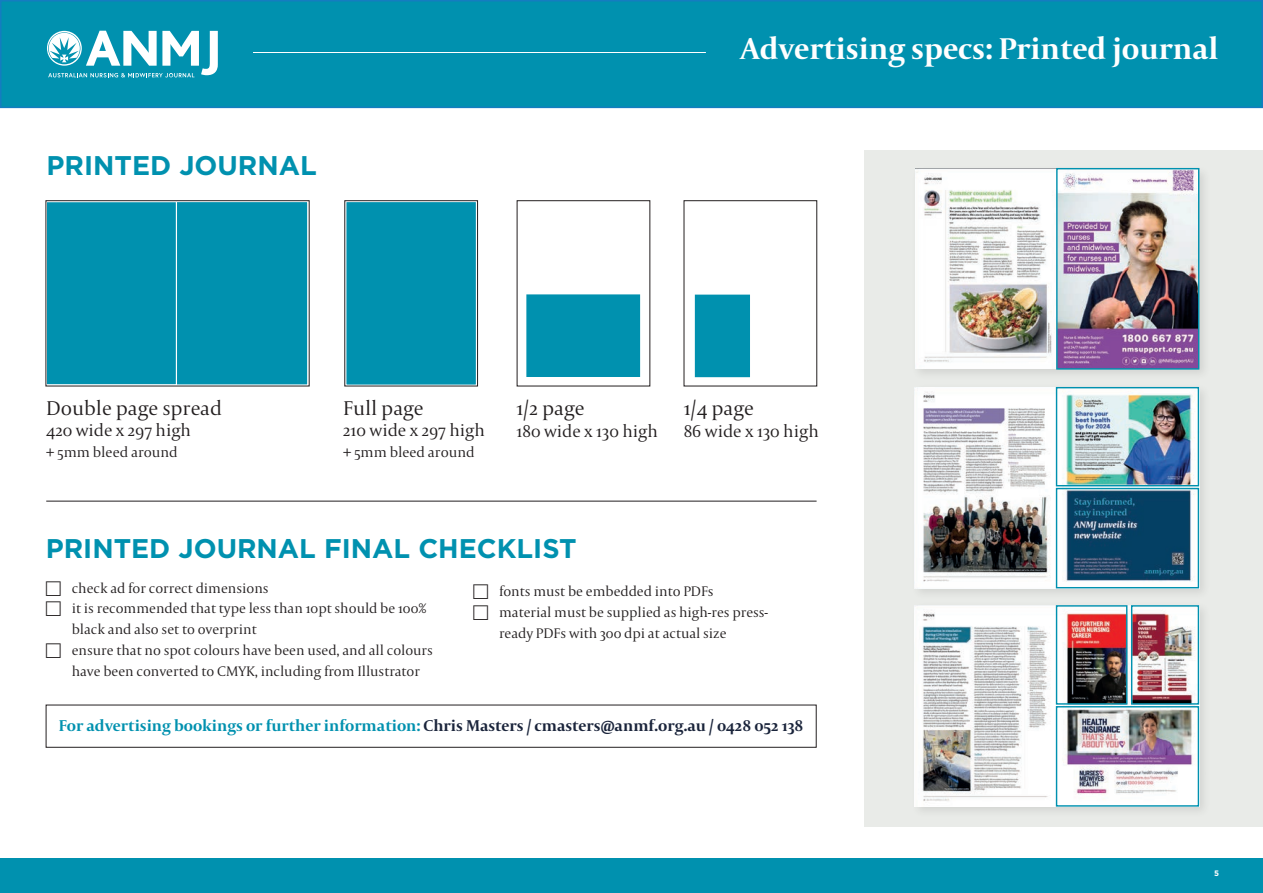
<style>
.page{position:relative;width:1263px;height:893px;background:#fff}
.page>*{position:absolute;margin:0;border:0;box-sizing:border-box;transform-origin:0 0}
.t1{font:700 31.65px "Capitolium 2";color:#fff}
.t2{font:700 27px "Gotham";color:#0091af}
.t3{font:300 21px "Capitolium 2";color:#231f20}
.t4{font:300 18px "Capitolium 2";color:#231f20}
.t5{font:700 16.5px "Capitolium 2";color:#1a243b}
.t6{font:300 15px "Capitolium 2";color:#231f20}
.t7{font:300 14.55px/20.7px "Capitolium 2";color:#231f20}
.t8{font:700 7.95px "Gotham";color:#fff}
.s1{color:#0091af}
</style>
<div class="page">
<div style="left:1px;top:1px;width:1261px;height:106px;background:#0091af"></div>
<div style="left:0;top:0;width:1263px;height:108px;border:2px solid #147dc0"></div>
<svg style="left:47px;top:31px;width:171px;height:46px"></svg>
<hr style="left:253px;top:52px;width:453px;height:1px;background:#fff">
<div style="left:0;top:858px;width:1263px;height:35px;background:#0091af"></div>
<div style="left:864px;top:150px;width:399px;height:676px;background:#e9ebe8"></div>
<div style="left:910px;top:601px;width:301px;height:218px;background:#231f20;opacity:.11"></div>
<img style="left:914px;top:605px;width:285px;height:202px">
<div style="left:910px;top:383px;width:301px;height:217px;background:#231f20;opacity:.11"></div>
<img style="left:914px;top:387px;width:285px;height:201px">
<div style="left:911px;top:164px;width:300px;height:217px;background:#231f20;opacity:.11"></div>
<img style="left:915px;top:169px;width:282px;height:200px">
<div style="left:1056px;top:168px;width:143px;height:202px;border:1px solid #0091af"></div>
<div style="left:1056px;top:706px;width:143px;height:101px;border:1px solid #0091af"></div>
<div style="left:1056px;top:605px;width:71px;height:100px;border:1px solid #0091af"></div>
<div style="left:1056px;top:488px;width:143px;height:100px;border:1px solid #0091af"></div>
<div style="left:1056px;top:387px;width:143px;height:99px;border:1px solid #0091af"></div>
<div style="left:1131px;top:605px;width:68px;height:100px;border:1px solid #0091af"></div>
<div style="left:46px;top:705px;width:770px;height:43px;border:1px solid #231f20"></div>
<div style="left:46px;top:201px;width:262px;height:184px;background:#0091af"></div>
<div style="left:46px;top:201px;width:131px;height:185px;border:1px solid #fff"></div>
<div style="left:346px;top:201px;width:130px;height:184px;background:#0091af"></div>
<div style="left:526px;top:294px;width:114px;height:83px;background:#0091af;border:2px solid #0091af"></div>
<div style="left:695px;top:295px;width:55px;height:82px;background:#0091af"></div>
<div style="left:345px;top:200px;width:133px;height:186px;border:1px solid #231f20"></div>
<hr style="left:46px;top:501px;width:770px;height:1px;background:#231f20">
<h2 class="t2" style="left:47px;top:147px;width:272px">PRINTED JOURNAL</h2>
<h1 class="t1" style="left:741px;top:27px;width:479px">Advertising specs: Printed journal</h1>
<h3 class="t3" style="left:46px;top:395px;width:177px">Double page spread</h3>
<p class="t4" style="left:46px;top:419px;width:146px">420 wide x 297 high</p>
<p class="t6" style="left:46px;top:443px;width:133px">+ 5mm bleed around</p>
<h3 class="t3" style="left:343px;top:395px;width:82px">Full page</h3>
<p class="t4" style="left:343px;top:419px;width:143px">210 wide x 297 high</p>
<p class="t6" style="left:343px;top:443px;width:133px">+ 5mm bleed around</p>
<h3 class="t3" style="left:516px;top:395px;width:70px">1/2 page</h3>
<p class="t4" style="left:516px;top:419px;width:143px">180 wide x 130 high</p>
<h3 class="t3" style="left:684px;top:395px;width:72px">1/4 page</h3>
<p class="t4" style="left:684px;top:419px;width:137px">86 wide x 130 high</p>
<h2 class="t2" style="left:46px;top:531px;width:532px">PRINTED JOURNAL FINAL CHECKLIST</h2>
<p class="t7" style="left:72px;top:577px;width:363px">check ad for correct dimensions<br>it is recommended that type less than 10pt should be 100% black and also set to overprint<br>ensure that no spot colours have been used, and all colours have been converted to CMYK, including from Illustrator</p>
<p class="t7" style="left:499px;top:581px;width:271px">fonts must be embedded into PDFs material must be supplied as high-res press&shy;ready PDFs with 300 dpi at actual size</p>
<p class="t5" style="left:59px;top:714px;width:746px"><span class="s1">For advertising bookings or further information:</span> Chris Masters / cmasters@anmf.org.au / 0428 052 138</p>
<p class="t8" style="left:1214px;top:868px;width:6px">5</p>
</div>
